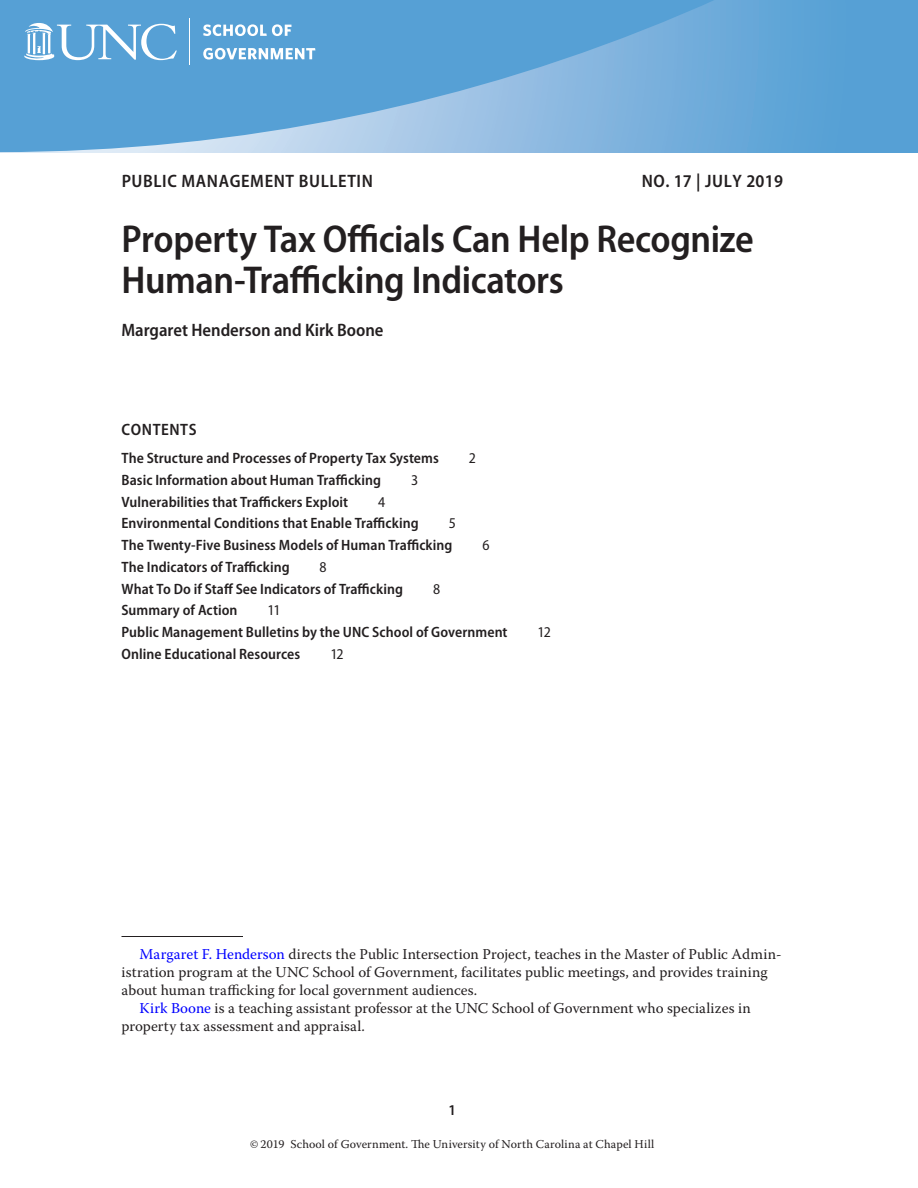
<style>
.page{position:relative;width:918px;height:1188px;background:#fff}
.page>*{position:absolute;margin:0;border:0;box-sizing:border-box;transform-origin:0 0}
._00_Bulletin_Title{font:600 semi-condensed 39px/40.5px "Myriad Pro";letter-spacing:-.01em;color:#231f20}
._00_Bulletin_Series{font:600 semi-condensed 18px "Myriad Pro";letter-spacing:.035em;color:#231f20}
._00_Bulletin_Author{font:600 semi-condensed 18px "Myriad Pro";color:#231f20}
._00_ToC_Title{font:600 semi-condensed 16.5px "Myriad Pro";letter-spacing:.035em;color:#231f20}
.t1{font:600 semi-condensed 15px "Myriad Pro";letter-spacing:.005em;color:#231f20}
._01_FN_author{font:15px/18px "Warnock Pro";letter-spacing:.005em;color:#231f20}
._01_FN{font:15px/18px "Warnock Pro";letter-spacing:.005em;color:#231f20}
.t2{font:semi-condensed 15px "Myriad Pro";color:#231f20}
.t3{font:12px "Warnock Pro";letter-spacing:.01em;color:#231f20}
.s1{color:#00f}
</style>
<div class="page">
<div style="left:0;top:0;width:918px;height:152px;background:#56a0d5"></div>
<svg style="left:24px;top:0;width:750px;height:152px"></svg>
<svg style="left:203px;top:24px;width:88px;height:12px"></svg>
<svg style="left:203px;top:48px;width:112px;height:12px"></svg>
<hr style="left:189px;top:18px;width:1px;height:47px;background:#fff">
<svg style="left:24px;top:23px;width:153px;height:37px"></svg>
<hr style="left:122px;top:936px;width:121px;height:1px;background:#231f20">
<p class="_00_Bulletin_Series" style="left:122px;top:169px;width:253px">PUBLIC MANAGEMENT BULLETIN</p>
<p class="_00_Bulletin_Series" style="left:642px;top:169px;width:143px">NO. 17 | JULY 2019</p>
<p class="_00_Bulletin_Title" style="left:122px;top:218px;width:634px">Property Tax Officials Can Help Recognize<br>Human-Trafficking Indicators</p>
<p class="_00_Bulletin_Author" style="left:122px;top:319px;width:263px">Margaret Henderson and Kirk Boone</p>
<p class="_00_ToC_Title" style="left:122px;top:419px;width:76px">CONTENTS</p>
<p class="t1" style="left:122px;top:449px;width:319px">The Structure and Processes of Property Tax Systems</p>
<p class="t2" style="left:469px;top:449px;width:9px">2</p>
<p class="t1" style="left:122px;top:470px;width:261px">Basic Information about Human Trafficking</p>
<p class="t2" style="left:411px;top:471px;width:9px">3</p>
<p class="t1" style="left:122px;top:492px;width:228px">Vulnerabilities that Traffickers Exploit</p>
<p class="t2" style="left:378px;top:492px;width:9px">4</p>
<p class="t1" style="left:122px;top:514px;width:299px">Environmental Conditions that Enable Trafficking</p>
<p class="t2" style="left:449px;top:514px;width:9px">5</p>
<p class="t1" style="left:122px;top:536px;width:333px">The Twenty-Five Business Models of Human Trafficking</p>
<p class="t2" style="left:483px;top:536px;width:9px">6</p>
<p class="t1" style="left:122px;top:557px;width:170px">The Indicators of Trafficking</p>
<p class="t2" style="left:320px;top:558px;width:9px">8</p>
<p class="t1" style="left:122px;top:579px;width:283px">What To Do if Staff See Indicators of Trafficking</p>
<p class="t2" style="left:433px;top:579px;width:9px">8</p>
<p class="t1" style="left:122px;top:601px;width:118px">Summary of Action</p>
<p class="t2" style="left:268px;top:601px;width:14px">11</p>
<p class="t1" style="left:122px;top:623px;width:388px">Public Management Bulletins by the UNC School of Government</p>
<p class="t2" style="left:538px;top:623px;width:15px">12</p>
<p class="t1" style="left:122px;top:644px;width:180px">Online Educational Resources</p>
<p class="t2" style="left:330px;top:645px;width:15px">12</p>
<p class="_01_FN_author" style="left:122px;top:945px;width:662px;text-indent:18px"><span class="s1">Margaret F. Henderson</span> directs the Public Intersection Project, teaches in the Master of Public Admin&shy;istration program at the UNC School of Government, facilitates public meetings, and provides training about human trafficking for local government audiences.</p>
<p class="_01_FN" style="left:122px;top:999px;width:631px;text-indent:18px"><span class="s1">Kirk Boone</span> is a teaching assistant professor at the UNC School of Government who specializes in property tax assessment and appraisal.</p>
<p class="t1" style="left:449px;top:1101px;width:9px">1</p>
<p class="t3" style="left:250px;top:1137px;width:406px">© 2019 School of Government. The University of North Carolina at Chapel Hill</p>
</div>
